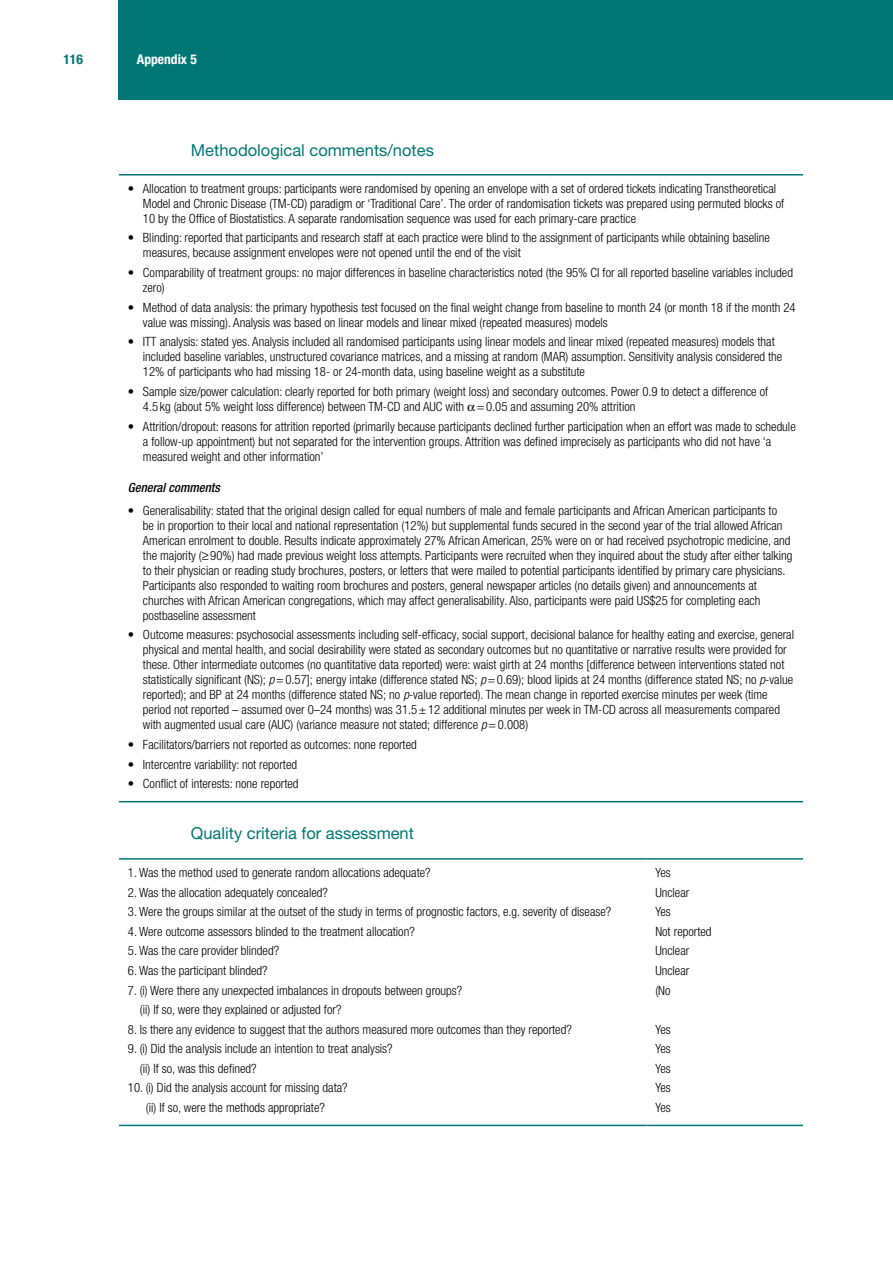
<style>
.page{position:relative;width:893px;height:1263px;background:#fff}
.page>*{position:absolute;margin:0;border:0;box-sizing:border-box;transform-origin:0 0}
.t1{font:16.5px "Helvetica Neue LT Pro";color:#007775}
.t2{font:700 condensed 13.5px "Helvetica Neue LT Pro";color:#fff}
.t3{font:700 condensed 13.5px "Helvetica Neue LT Pro";color:#007775}
.t4{font:300 condensed 12.75px/15px "Helvetica Neue LT Pro";color:#000}
.t5{font:italic 500 condensed 12.75px "Helvetica Neue LT Pro";color:#000}
.s1{font-style:italic}
</style>
<div class="page">
<div style="left:119px;top:0;width:774px;height:99px;background:#007775"></div>
<hr style="left:119px;top:174px;width:684px;height:2px;background:#007775">
<hr style="left:119px;top:801px;width:684px;height:1px;background:#007775">
<hr style="left:119px;top:1125px;width:527px;height:1px;background:#007775">
<hr style="left:646px;top:1125px;width:157px;height:1px;background:#007775">
<hr style="left:119px;top:858px;width:527px;height:2px;background:#007775">
<hr style="left:646px;top:858px;width:157px;height:2px;background:#007775">
<p class="t3" style="left:63px;top:51px;width:21px">116</p>
<p class="t2" style="left:137px;top:51px;width:61px">Appendix 5</p>
<p class="t1" style="left:191px;top:140px;width:244px">Methodological comments/notes</p>
<p class="t4" style="left:143px;top:181px;width:643px;text-indent:-15px">• Allocation to treatment groups: participants were randomised by opening an envelope with a set of ordered tickets indicating Transtheoretical<br>Model and Chronic Disease (TM-CD) paradigm or ‘Traditional Care’. The order of randomisation tickets was prepared using permuted blocks of<br>10 by the Office of Biostatistics. A separate randomisation sequence was used for each primary-care practice</p>
<p class="t4" style="left:143px;top:230px;width:628px;text-indent:-15px">• Blinding: reported that participants and research staff at each practice were blind to the assignment of participants while obtaining baseline measures, because assignment envelopes were not opened until the end of the visit</p>
<p class="t4" style="left:143px;top:265px;width:652px;text-indent:-15px">• Comparability of treatment groups: no major differences in baseline characteristics noted (the 95% CI for all reported baseline variables included zero)</p>
<p class="t4" style="left:143px;top:300px;width:654px;text-indent:-15px">• Method of data analysis: the primary hypothesis test focused on the final weight change from baseline to month 24 (or month 18 if the month 24 value was missing). Analysis was based on linear models and linear mixed (repeated measures) models</p>
<p class="t4" style="left:143px;top:334px;width:641px;text-indent:-15px">• ITT analysis: stated yes. Analysis included all randomised participants using linear models and linear mixed (repeated measures) models that included baseline variables, unstructured covariance matrices, and a missing at random (MAR) assumption. Sensitivity analysis considered the<br>12% of participants who had missing 18- or 24-month data, using baseline weight as a substitute</p>
<p class="t4" style="left:143px;top:384px;width:627px;text-indent:-15px">• Sample size/power calculation: clearly reported for both primary (weight loss) and secondary outcomes. Power 0.9 to detect a difference of<br>4.5 kg (about 5% weight loss difference) between TM-CD and AUC with =0.05 and assuming 20% attrition</p>
<p class="t4" style="left:143px;top:418px;width:654px;text-indent:-15px">• Attrition/dropout: reasons for attrition reported (primarily because participants declined further participation when an effort was made to schedule a follow-up appointment) but not separated for the intervention groups. Attrition was defined imprecisely as participants who did not have ‘a measured weight and other information’</p>
<p class="t5" style="left:128px;top:480px;width:93px">General comments</p>
<p class="t4" style="left:143px;top:503px;width:651px;text-indent:-15px">• Generalisability: stated that the original design called for equal numbers of male and female participants and African American participants to<br>be in proportion to their local and national representation (12%) but supplemental funds secured in the second year of the trial allowed African American enrolment to double. Results indicate approximately 27% African American, 25% were on or had received psychotropic medicine, and the majority (≥90%) had made previous weight loss attempts. Participants were recruited when they inquired about the study after either talking to their physician or reading study brochures, posters, or letters that were mailed to potential participants identified by primary care physicians.<br>Participants also responded to waiting room brochures and posters, general newspaper articles (no details given) and announcements at churches with African American congregations, which may affect generalisability. Also, participants were paid US$25 for completing each postbaseline assessment</p>
<p class="t4" style="left:143px;top:627px;width:653px;text-indent:-15px">• Outcome measures: psychosocial assessments including self-efficacy, social support, decisional balance for healthy eating and exercise, general physical and mental health, and social desirability were stated as secondary outcomes but no quantitative or narrative results were provided for these. Other intermediate outcomes (no quantitative data reported) were: waist girth at 24 months [difference between interventions stated not statistically significant (NS); <span class="s1">p</span>=0.57]; energy intake (difference stated NS; <span class="s1">p</span>=0.69); blood lipids at 24 months (difference stated NS; no <span class="s1">p</span>-value reported); and BP at 24 months (difference stated NS; no <span class="s1">p</span>-value reported). The mean change in reported exercise minutes per week (time period not reported – assumed over 0–24 months) was 31.5±12 additional minutes per week in TM-CD across all measurements compared with augmented usual care (AUC) (variance measure not stated; difference <span class="s1">p</span>=0.008)</p>
<p class="t4" style="left:128px;top:737px;width:290px">• Facilitators/barriers not reported as outcomes: none reported</p>
<p class="t4" style="left:128px;top:756px;width:171px">• Intercentre variability: not reported</p>
<p class="t4" style="left:128px;top:776px;width:172px">• Conflict of interests: none reported</p>
<p class="t1" style="left:191px;top:822px;width:225px">Quality criteria for assessment</p>
<p class="t4" style="left:128px;top:865px;width:304px">1. Was the method used to generate random allocations adequate?</p>
<p class="t4" style="left:655px;top:865px;width:17px">Yes</p>
<p class="t4" style="left:128px;top:884px;width:201px">2. Was the allocation adequately concealed?</p>
<p class="t4" style="left:655px;top:884px;width:35px">Unclear</p>
<p class="t4" style="left:128px;top:904px;width:485px">3. Were the groups similar at the outset of the study in terms of prognostic factors, e.g. severity of disease?</p>
<p class="t4" style="left:655px;top:904px;width:17px">Yes</p>
<p class="t4" style="left:128px;top:924px;width:288px">4. Were outcome assessors blinded to the treatment allocation?</p>
<p class="t4" style="left:655px;top:924px;width:58px">Not reported</p>
<p class="t4" style="left:128px;top:943px;width:153px">5. Was the care provider blinded?</p>
<p class="t4" style="left:655px;top:943px;width:35px">Unclear</p>
<p class="t4" style="left:128px;top:963px;width:141px">6. Was the participant blinded?</p>
<p class="t4" style="left:655px;top:963px;width:35px">Unclear</p>
<p class="t4" style="left:140px;top:980px;width:324px;line-height:19.5px;text-indent:-12px">7. (i) Were there any unexpected imbalances in dropouts between groups? (ii) If so, were they explained or adjusted for?</p>
<p class="t4" style="left:655px;top:982px;width:17px">(No</p>
<p class="t4" style="left:128px;top:1022px;width:445px">8. Is there any evidence to suggest that the authors measured more outcomes than they reported?</p>
<p class="t4" style="left:655px;top:1022px;width:17px">Yes</p>
<p class="t4" style="left:140px;top:1039px;width:254px;line-height:19.5px;text-indent:-12px">9. (i) Did the analysis include an intention to treat analysis? (ii) If so, was this defined?</p>
<p class="t4" style="left:655px;top:1039px;width:17px;line-height:19.5px">Yes<br>Yes</p>
<p class="t4" style="left:128px;top:1078px;width:221px;line-height:19.5px;text-align:center">10. (i) Did the analysis account for missing data? (ii) If so, were the methods appropriate?</p>
<p class="t4" style="left:655px;top:1078px;width:17px;line-height:19.5px">Yes<br>Yes</p>
</div>
